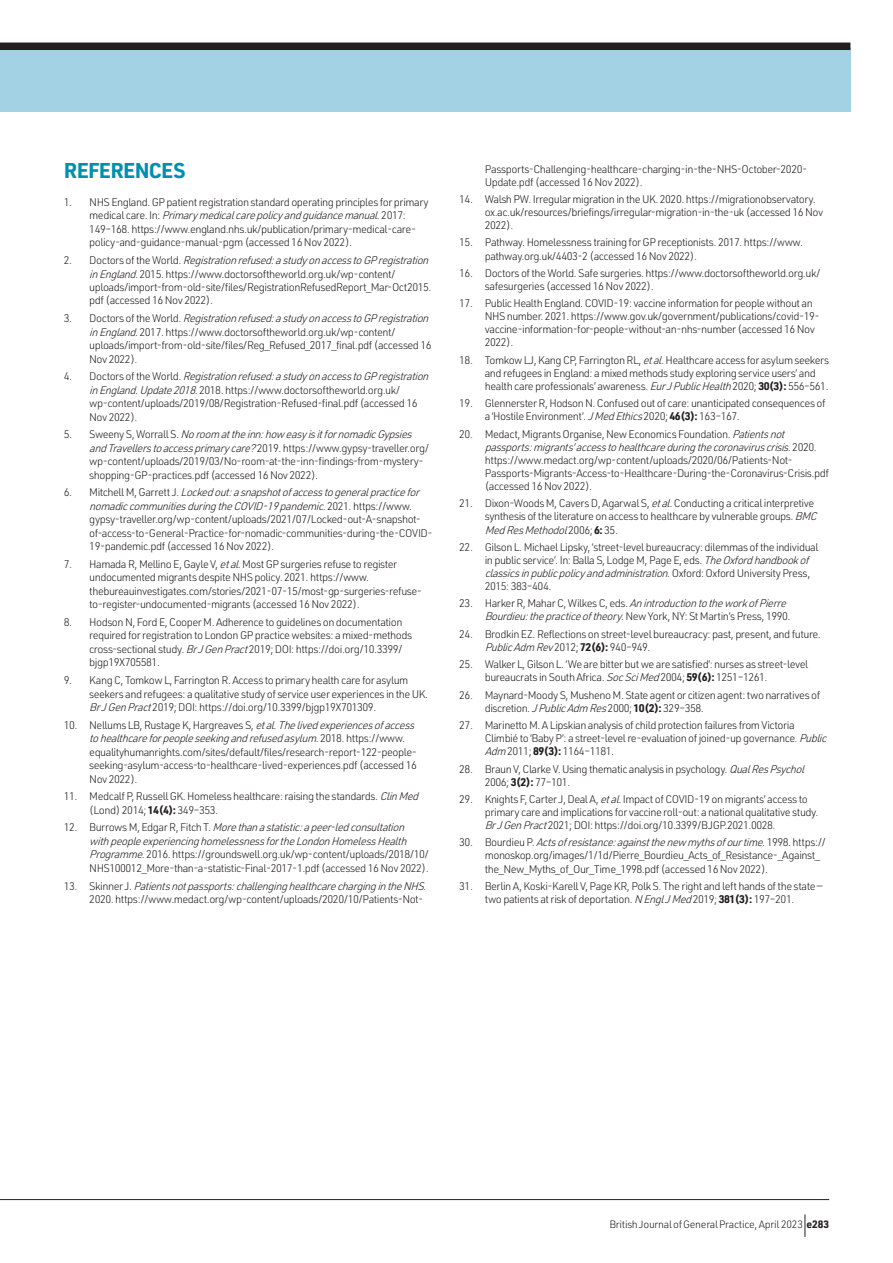
<style>
.page{position:relative;width:893px;height:1263px;background:#fff}
.page>*{position:absolute;margin:0;border:0;box-sizing:border-box;transform-origin:0 0}
.t1{font:700 21px "URWDIN";letter-spacing:-.035em;color:#008fb3}
.t2{font:300 10.8px/13.5px "URWDIN";letter-spacing:-.045em;color:#231f20}
.t3{font:300 10.5px "URWDIN";letter-spacing:-.025em;color:#231f20}
.s1{font-style:italic}
.s2{font-weight:700}
</style>
<div class="page">
<div style="left:0;top:48px;width:850px;height:64px;background:#a2d2e3"></div>
<div style="left:0;top:43px;width:850px;height:7px;background:#231f20"></div>
<hr style="left:0;top:1199px;width:829px;height:1px;background:#231f20">
<svg style="left:805px;top:1214px;width:1px;height:23px"></svg>
<h1 class="t1" style="left:64px;top:156px;width:123px">REFERENCES</h1>
<p class="t2" style="left:89px;top:195px;width:341px;text-indent:-26px">1. NHS England. GP patient registration standard operating principles for primary m e d i c a l c a r e . I n : <span class="s1">Primarymedicalcarepolicyandguidancemanual</span>. 2 0 1 7 :<br>149–168. https://www.england.nhs.uk/publication/primary-medical-care&shy;policy-and-guidance-manual-pgm (accessed 16 Nov 2022).</p>
<p class="t2" style="left:89px;top:253px;width:344px;text-indent:-26px">2 . D o c t o r s o f t h e W o r l d . <span class="s1">Registrationrefused:astudyonaccesstoGPregistration inEngland.</span>2015. https://www.doctorsoftheworld.org.uk/wp-content/ uploads/import-from-old-site/files/RegistrationRefusedReport_Mar-Oct2015. pdf (accessed 16 Nov 2022).</p>
<p class="t2" style="left:89px;top:311px;width:344px;text-indent:-26px">3 . D o c t o r s o f t h e W o r l d . <span class="s1">Registrationrefused:astudyonaccesstoGPregistration inEngland.</span>2017. https://www.doctorsoftheworld.org.uk/wp-content/ uploads/import-from-old-site/files/Reg_Refused_2017_final.pdf (accessed 16<br>Nov 2022).</p>
<p class="t2" style="left:89px;top:369px;width:344px;text-indent:-26px">4 . D o c t o r s o f t h e W o r l d . <span class="s1">Registrationrefused:astudyonaccesstoGPregistration inEngland.Update2018</span>. 2018. https://www.doctorsoftheworld.org.uk/ wp-content/uploads/2019/08/Registration-Refused-final.pdf (accessed 16<br>Nov 2022).</p>
<p class="t2" style="left:89px;top:427px;width:341px;text-indent:-26px">5 . S w e e n y S , W o r r a l l S . <span class="s1">Noroom attheinn:how easyisitfornomadicGypsies andTravellerstoaccessprimarycare?</span>2019. https://www.gypsy-traveller.org/ wp-content/uploads/2019/03/No-room-at-the-inn-findings-from-mystery&shy;shopping-GP-practices.pdf (accessed 16 Nov 2022).</p>
<p class="t2" style="left:89px;top:485px;width:345px;text-indent:-26px">6 . M i t c h e l l M , G a r r e t t J . <span class="s1">Lockedout:asnapshotofaccesstogeneralpracticefor nomadiccommunitiesduringtheCOVID-19pandemic</span>. 2 0 2 1 . h t t p s : / / w w w . gypsy-traveller.org/wp-content/uploads/2021/07/Locked-out-A-snapshot&shy;of-access-to-General-Practice-for-nomadic-communities-during-the-COVID-19-pandemic.pdf (accessed 16 Nov 2022).</p>
<p class="t2" style="left:89px;top:557px;width:334px;text-indent:-26px">7. Hamada R, Mellino E, Gayle V, <span class="s1">etal</span>. Most GP surgeries refuse to register undocumented migrants despite NHS policy. 2021. https://www. thebureauinvestigates.com/stories/2021-07-15/most-gp-surgeries-refuse&shy;to-register-undocumented-migrants (accessed 16 Nov 2022).</p>
<p class="t2" style="left:89px;top:615px;width:324px;text-indent:-26px">8. Hodson N, Ford E, Cooper M. Adherence to guidelines on documentation required for registration to London GP practice websites: a mixed-methods cross-sectional study. <span class="s1">BrJGenPract</span>2019; DOI: https://doi.org/10.3399/ bjgp19X705581.</p>
<p class="t2" style="left:89px;top:673px;width:340px;text-indent:-26px">9. Kang C, Tomkow L, Farrington R. Access to primary health care for asylum seekers and refugees: a qualitative study of service user experiences in the UK.<br><span class="s1">BrJGenPract</span>2019; DOI: https://doi.org/10.3399/bjgp19X701309.</p>
<p class="t2" style="left:89px;top:718px;width:330px;text-indent:-26px">10. Nellums LB, Rustage K, Hargreaves S, <span class="s1">etal</span>. <span class="s1">Thelivedexperiencesofaccess tohealthcareforpeopleseekingandrefusedasylum</span>. 2 0 1 8 . h t t p s : / / w w w . equalityhumanrights.com/sites/default/files/research-report-122-people&shy;seeking-asylum-access-to-healthcare-lived-experiences.pdf (accessed 16<br>Nov 2022).</p>
<p class="t2" style="left:89px;top:789px;width:334px;text-indent:-26px">11. Medcalf P, Russell GK. Homeless healthcare: raising the standards. <span class="s1">ClinMed </span>(Lond) 2014; <span class="s2">14(4):</span> 349–353.</p>
<p class="t2" style="left:89px;top:820px;width:341px;text-indent:-26px">1 2 . B u r r o w s M , E d g a r R , F i t c h T . <span class="s1">Morethanastatistic:apeer-ledconsultation withpeopleexperiencinghomelessnessfortheLondonHomelessHealth Programme</span>. 2016. https://groundswell.org.uk/wp-content/uploads/2018/10/ NHS100012_More-than-a-statistic-Final-2017-1.pdf (accessed 16 Nov 2022).</p>
<p class="t2" style="left:89px;top:879px;width:340px;text-indent:-26px">1 3 . S k i n n e r J . <span class="s1">Patientsnotpassports:challenginghealthcarechargingintheNHS</span>.<br>2020. https://www.medact.org/wp-content/uploads/2020/10/Patients-Not-</p>
<p class="t2" style="left:485px;top:162px;width:324px;line-height:13px">Passports-Challenging-healthcare-charging-in-the-NHS-October-2020-<br>Update.pdf (accessed 16 Nov 2022).</p>
<p class="t2" style="left:485px;top:192px;width:340px;line-height:13px;text-indent:-26px">14. Walsh PW. Irregular migration in the UK. 2020. https://migrationobservatory. ox.ac.uk/resources/briefings/irregular-migration-in-the-uk (accessed 16 Nov<br>2022).</p>
<p class="t2" style="left:485px;top:236px;width:320px;line-height:13px;text-indent:-26px">15. Pathway. Homelessness training for GP receptionists. 2017. https://www. pathway.org.uk/4403-2 (accessed 16 Nov 2022).</p>
<p class="t2" style="left:485px;top:266px;width:337px;line-height:13px;text-indent:-26px">16. Doctors of the World. Safe surgeries. https://www.doctorsoftheworld.org.uk/ safesurgeries (accessed 16 Nov 2022).</p>
<p class="t2" style="left:485px;top:297px;width:337px;line-height:13px;text-indent:-26px">17. Public Health England. COVID-19: vaccine information for people without an NHS number. 2021. https://www.gov.uk/government/publications/covid-19- vaccine-information-for-people-without-an-nhs-number (accessed 16 Nov 2022).</p>
<p class="t2" style="left:485px;top:353px;width:346px;line-height:13px;text-indent:-26px">18. Tomkow LJ, Kang CP, Farrington RL, <span class="s1">etal.</span>Healthcare access for asylum seekers and refugees in England: a mixed methods study exploring service users’ and health care professionals’ awareness. <span class="s1">EurJPublicHealth</span>2020; <span class="s2">30(3):</span> 556–561.</p>
<p class="t2" style="left:485px;top:397px;width:342px;line-height:13px;text-indent:-26px">19. Glennerster R, Hodson N. Confused out of care: unanticipated consequences of a ‘Hostile Environment’. <span class="s1">JMedEthics</span>2020; <span class="s2">46(3):</span> 163–167.</p>
<p class="t2" style="left:485px;top:427px;width:346px;line-height:13px;text-indent:-26px">20. Medact, Migrants Organise, New Economics Foundation. <span class="s1">Patientsnot passports:migrants’accesstohealthcareduringthecoronaviruscrisis</span>. 2 0 2 0 . https://www.medact.org/wp-content/uploads/2020/06/Patients-Not-Passports-Migrants-Access-to-Healthcare-During-the-Coronavirus-Crisis.pdf (accessed 16 Nov 2022).</p>
<p class="t2" style="left:485px;top:497px;width:337px;line-height:13px;text-indent:-26px">21. Dixon-Woods M, Cavers D, Agarwal S, <span class="s1">etal.</span>Conducting a critical interpretive synthesis of the literature on access to healthcare by vulnerable groups. <span class="s1">BMC<br>MedResMethodol</span>2 0 0 6 ; <span class="s2">6 :</span> 3 5 .</p>
<p class="t2" style="left:485px;top:540px;width:335px;line-height:13px;text-indent:-26px">22. Gilson L. Michael Lipsky, ‘street-level bureaucracy: dilemmas of the individual in public service’. In: Balla S, Lodge M, Page E, eds. <span class="s1">TheOxfordhandbookof classicsinpublicpolicyandadministration</span>. O x f o r d : O x f o r d U n i v e rs i t y P r e s s , 2015: 383–404.</p>
<p class="t2" style="left:459px;top:597px;width:333px;line-height:13px;text-align:right">2 3 . H a r k e r R , M a h a r C , W i l k e s C , e d s . <span class="s1">AnintroductiontotheworkofPierre<br>Bourdieu:thepracticeoftheory</span>. New York, NY: St Martin’s Press, 1990.</p>
<p class="t2" style="left:485px;top:627px;width:338px;line-height:13px;text-indent:-26px">24. Brodkin EZ. Reflections on street-level bureaucracy: past, present, and future.<br><span class="s1">PublicAdm Rev</span>2012; <span class="s2">72(6):</span> 940–949.</p>
<p class="t2" style="left:485px;top:657px;width:325px;line-height:13px;text-indent:-26px">25. Walker L, Gilson L. ‘We are bitter but we are satisfied’: nurses as street-level bureaucrats in South Africa. <span class="s1">SocSciMed</span>2004; <span class="s2">59(6):</span> 1251–1261.</p>
<p class="t2" style="left:485px;top:688px;width:337px;line-height:13px;text-indent:-26px">26. Maynard-Moody S, Musheno M. State agent or citizen agent: two narratives of discretion. <span class="s1">JPublicAdm Res</span>2000; <span class="s2">10(2):</span> 329–358.</p>
<p class="t2" style="left:485px;top:718px;width:347px;line-height:13px;text-indent:-26px">27. Marinetto M. A Lipskian analysis of child protection failures from Victoria<br>Climbié to ‘Baby P’: a street-level re-evaluation of joined-up governance. <span class="s1">Public<br>Adm</span> 2011; <span class="s2">89(3):</span> 1164–1181.</p>
<p class="t2" style="left:485px;top:762px;width:325px;line-height:13px;text-indent:-26px">28. Braun V, Clarke V. Using thematic analysis in psychology. <span class="s1">QualResPsychol<br></span>2006; <span class="s2">3(2):</span> 77–101.</p>
<p class="t2" style="left:485px;top:792px;width:335px;line-height:13px;text-indent:-26px">29. Knights F, Carter J, Deal A, <span class="s1">etal</span>. Impact of COVID-19 on migrants’ access to primary care and implications for vaccine roll-out: a national qualitative study.<br><span class="s1">BrJGenPract</span>2021; DOI: https://doi.org/10.3399/BJGP.2021.0028.</p>
<p class="t2" style="left:485px;top:836px;width:343px;line-height:13px;text-indent:-26px">3 0 . B o u r d i e u P . <span class="s1">Actsofresistance:againstthenew mythsofourtime</span>. 1 9 9 8 . h t t p s : / / monoskop.org/images/1/1d/Pierre_Bourdieu_Acts_of_Resistance-_Against_ the_New_Myths_of_Our_Time_1998.pdf (accessed 16 Nov 2022).</p>
<p class="t2" style="left:459px;top:879px;width:365px;line-height:13px;text-align:center">31. Berlin A, Koski-Karell V, Page KR, Polk S. The right and left hands of the state — two patients at risk of deportation. <span class="s1">NEnglJMed</span>2019; <span class="s2">381(3):</span> 197–201.</p>
<p class="t3" style="left:609px;top:1217px;width:221px">BritishJournalofGeneralPractice, April 2023 <span class="s2">e283</span></p>
</div>
